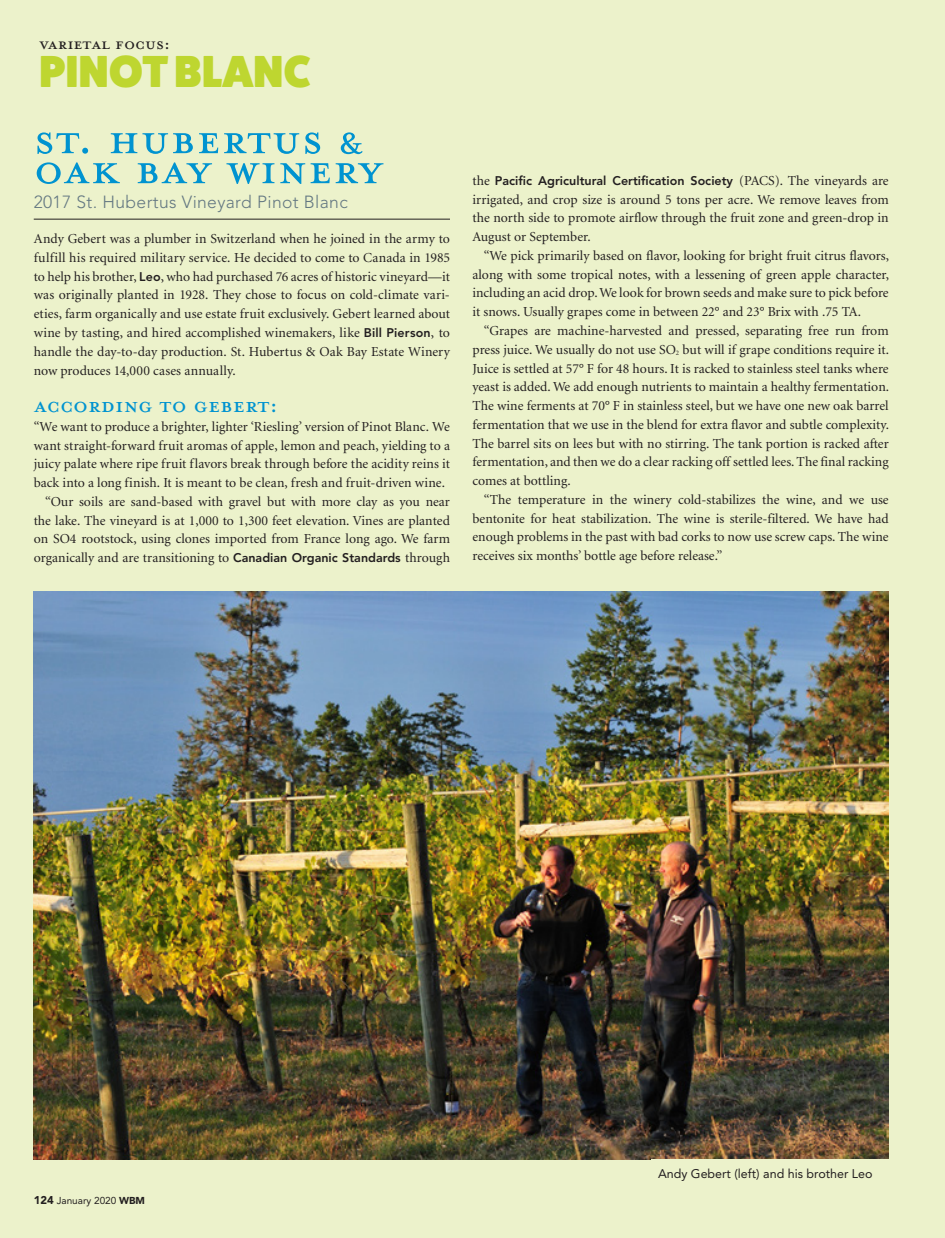
<style>
.page{position:relative;width:945px;height:1238px;background:#ecf2cb}
.page>*{position:absolute;margin:0;border:0;box-sizing:border-box;transform-origin:0 0}
.Subhead_VF_Winery{font:60px "Mrs Eaves All Petite Caps";letter-spacing:.01em;color:#0093d0}
.t1{font:800 45px "Fat Frank";letter-spacing:.01em;color:#bed630}
.Subhead_VF_Winemaker{font:30px "Mrs Eaves All Petite Caps";color:#0093d0}
.t2{font:22.5px "Mrs Eaves All Petite Caps";color:#231f20}
.Subhead_VF_Wine{font:300 17.5px "Avenir";letter-spacing:.02em;color:#647882}
.Text{font:13.75px/18.8px "Minion";color:#231f20;text-align:justify}
.Text-1st-Para{font:13.75px/18.8px "Minion";letter-spacing:.005em;color:#231f20;text-align:justify}
.Text-2{font:800 12.5px "Avenir";color:#231f20}
.t3{font:12.5px "Avenir";color:#231f20}
.t4{font:10px "Avenir";color:#231f20}
.s1{font-family:"Avenir";font-weight:800;font-size:12.5px}
.s2{font-family:"Minion";font-weight:400;font-size:13.75px}
.s3{font-weight:900;font-size:11.25px}
.s4{font-weight:900}
</style>
<div class="page">
<hr style="left:34px;top:219px;width:416px;height:1px;background:#231f20">
<img style="left:34px;top:591px;width:855px;height:568px">
<h3 class="t2" style="left:39px;top:34px;width:132px">Varietal Focus:</h3>
<h2 class="t1" style="left:40px;top:46px;width:273px">PINOT BLANC</h2>
<p class="Subhead_VF_Winery" style="left:34px;top:113px;width:331px">St. Hubertus &amp;</p>
<p class="Subhead_VF_Winery" style="left:34px;top:143px;width:351px">Oak Bay Winery</p>
<p class="Subhead_VF_Wine" style="left:34px;top:191px;width:316px">2017 St. Hubertus Vineyard Pinot Blanc</p>
<p class="Text-1st-Para" style="left:34px;top:230px;width:418px">Andy Gebert was a plumber in Switzerland when he joined in the army to fulfill his required military service. He decided to come to Canada in 1985 to help his brother, <span class="s1">Leo</span>, who had purchased 76 acres of historic vineyard—it was originally planted in 1928. They chose to focus on cold-climate vari&shy;eties, farm organically and use estate fruit exclusively. Gebert learned about wine by tasting, and hired accomplished winemakers, like <span class="s1">Bill Pierson</span>, to handle the day-to-day production. St. Hubertus &amp; Oak Bay Estate Winery now produces 14,000 cases annually.</p>
<p class="Subhead_VF_Winemaker" style="left:34px;top:392px;width:245px">According to Gebert:</p>
<p class="Text-1st-Para" style="left:34px;top:417px;width:418px">“We want to produce a brighter, lighter ‘Riesling’ version of Pinot Blanc. We want straight-forward fruit aromas of apple, lemon and peach, yielding to a juicy palate where ripe fruit flavors break through before the acidity reins it back into a long finish. It is meant to be clean, fresh and fruit-driven wine.</p>
<p class="Text" style="left:34px;top:492px;width:418px;text-indent:11px">“Our soils are sand-based with gravel but with more clay as you near the lake. The vineyard is at 1,000 to 1,300 feet elevation. Vines are planted on SO4 rootstock, using clones imported from France long ago. We farm organically and are transitioning to <span class="s1">Canadian Organic Standards</span> through</p>
<p class="Text-2" style="left:472px;top:173px;width:418px"><span class="s2">the</span> Pacific Agricultural Certification Society <span class="s2">(PACS). The vineyards are</span></p>
<p class="Text" style="left:472px;top:190px;width:418px">irrigated, and crop size is around 5 tons per acre. We remove leaves from the north side to promote airflow through the fruit zone and green-drop in August or September.</p>
<p class="Text" style="left:472px;top:247px;width:418px;text-indent:11px">“We pick primarily based on flavor, looking for bright fruit citrus flavors, along with some tropical notes, with a lessening of green apple character, including an acid drop. We look for brown seeds and make sure to pick before it snows. Usually grapes come in between 22° and 23° Brix with .75 TA.</p>
<p class="Text" style="left:472px;top:322px;width:418px;text-indent:11px">“Grapes are machine-harvested and pressed, separating free run from press juice. We usually do not use SO<sub>2</sub> but will if grape conditions require it.<br>Juice is settled at 57° F for 48 hours. It is racked to stainless steel tanks where yeast is added. We add enough nutrients to maintain a healthy fermentation.<br>The wine ferments at 70° F in stainless steel, but we have one new oak barrel fermentation that we use in the blend for extra flavor and subtle complexity.<br>The barrel sits on lees but with no stirring. The tank portion is racked after fermentation, and then we do a clear racking off settled lees. The final racking comes at bottling.</p>
<p class="Text" style="left:472px;top:490px;width:418px;text-indent:11px">“The temperature in the winery cold-stabilizes the wine, and we use bentonite for heat stabilization. The wine is sterile-filtered. We have had enough problems in the past with bad corks to now use screw caps. The wine receives six months’ bottle age before release.”</p>
<p class="t4" style="left:34px;top:1194px;width:113px"><span class="s3">124</span> January 2020 <span class="s4">WBM</span></p>
<p class="t3" style="left:658px;top:1166px;width:216px">Andy Gebert (left) and his brother Leo</p>
</div>
